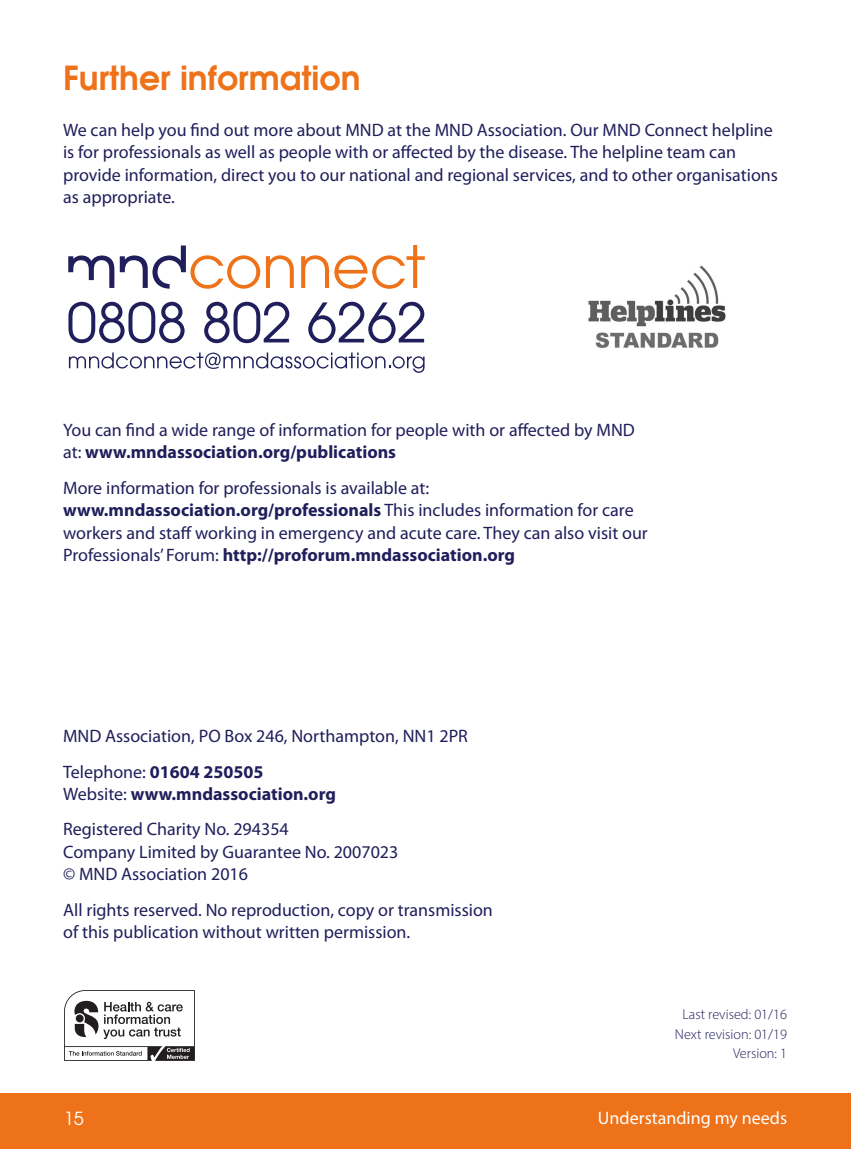
<style>
.page{position:relative;width:851px;height:1149px;background:#fff}
.page>*{position:absolute;margin:0;border:0;box-sizing:border-box;transform-origin:0 0}
.t1{font:600 33px "Avant Garde";color:#ee7219}
.t2{font:18px/22.5px "Myriad Pro";color:#201e5b}
.t3{font:18px "Myriad Pro";color:#fff}
.t4{font:18px "Avant Garde";color:#fff}
.t5{font:300 14.25px/19.5px "Myriad Pro";color:#201e5b;text-align:right}
.s1{font-weight:700}
</style>
<div class="page">
<div style="left:0;top:1093px;width:850px;height:55px;background:#ee7219"></div>
<svg style="left:64px;top:990px;width:131px;height:70px"></svg>
<img style="left:588px;top:265px;width:138px;height:83px">
<svg style="left:266px;top:255px;width:28px;height:33px"></svg>
<svg style="left:301px;top:245px;width:123px;height:44px"></svg>
<svg style="left:68px;top:255px;width:46px;height:33px"></svg>
<svg style="left:120px;top:245px;width:140px;height:43px"></svg>
<svg style="left:69px;top:352px;width:355px;height:21px"></svg>
<svg style="left:68px;top:302px;width:356px;height:41px"></svg>
<h1 class="t1" style="left:63px;top:56px;width:299px">Further information</h1>
<p class="t2" style="left:63px;top:118px;width:716px">We can help you find out more about MND at the MND Association. Our MND Connect helpline is for professionals as well as people with or affected by the disease. The helpline team can provide information, direct you to our national and regional services, and to other organisations as appropriate.</p>
<p class="t2" style="left:63px;top:418px;width:573px">You can find a wide range of information for people with or affected by MND at: <span class="s1">www.mndassociation.org/publications</span></p>
<p class="t2" style="left:63px;top:476px;width:586px">More information for professionals is available at: <span class="s1">www.mndassociation.org/professionals</span> This includes information for care workers and staff working in emergency and acute care. They can also visit our Professionals’ Forum: <span class="s1">http://proforum.mndassociation.org</span></p>
<p class="t2" style="left:63px;top:718px;width:406px;line-height:35.2px">MND Association, PO Box 246, Northampton, NN1 2PR<br>Telephone: <span class="s1">01604 250505</span></p>
<p class="t2" style="left:63px;top:776px;width:274px;line-height:35.2px">Website: <span class="s1">www.mndassociation.org<br></span>Registered Charity No. 294354</p>
<p class="t2" style="left:63px;top:840px;width:337px">Company Limited by Guarantee No. 2007023 © MND Association 2016</p>
<p class="t2" style="left:63px;top:897px;width:431px">All rights reserved. No reproduction, copy or transmission of this publication without written permission.</p>
<p class="t5" style="left:674px;top:1004px;width:114px">Last revised: 01/16<br>Next revision: 01/19<br>Version: 1</p>
<p class="t4" style="left:64px;top:1107px;width:21px">15</p>
<p class="t3" style="left:598px;top:1106px;width:191px">Understanding my needs</p>
</div>
